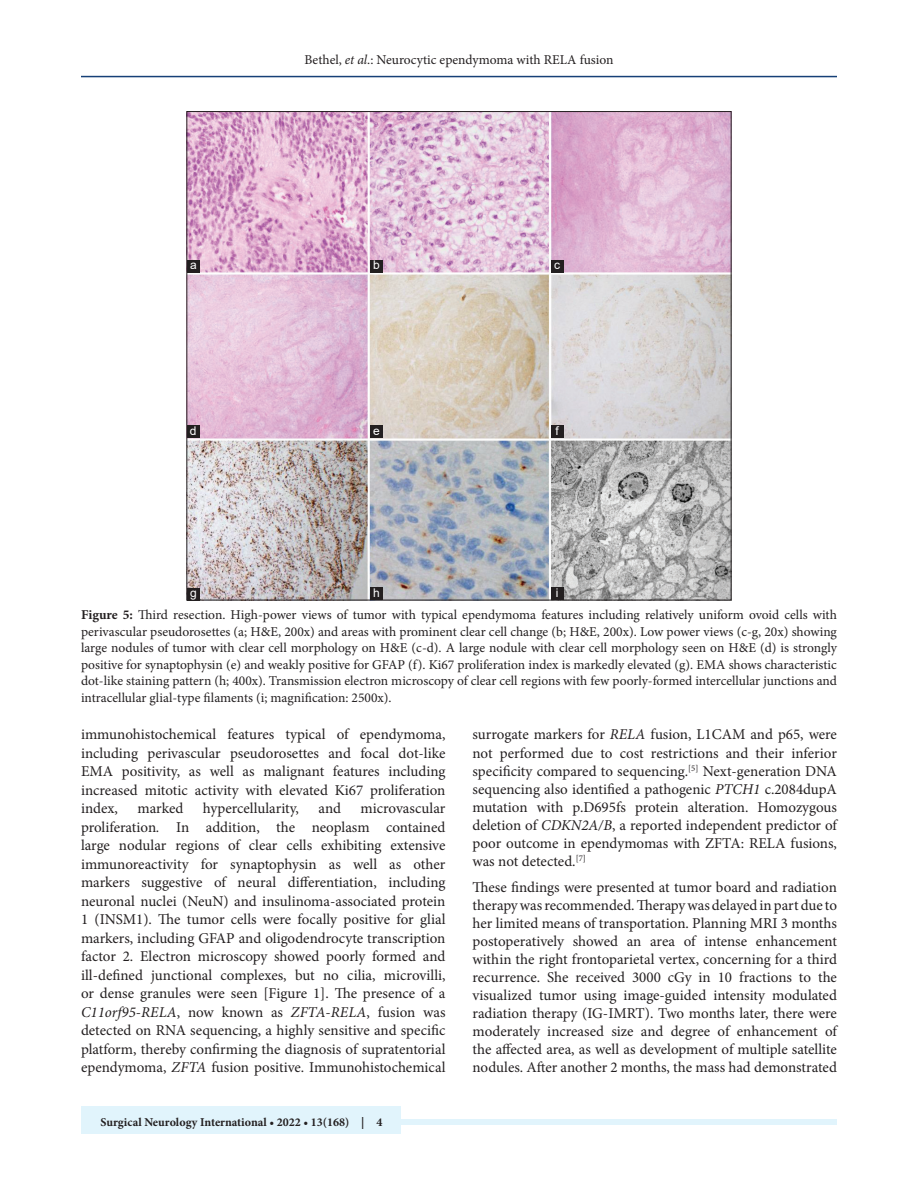
<style>
.page{position:relative;width:918px;height:1188px;background:#fff}
.page>*{position:absolute;margin:0;border:0;box-sizing:border-box;transform-origin:0 0}
.TX{font:15px/18.5px "Minion Pro";color:#231f20;text-align:justify}
.FGC{font:13.5px/16.5px "Minion Pro";color:#231f20;text-align:justify}
.t1{font:700 12px "Minion Pro";color:#231f20}
.LABEL{font:12px "Arial";color:#fff}
.s1{font-style:italic}
.s2{font-weight:700}
</style>
<div class="page">
<hr style="left:81px;top:76px;width:756px;height:1px;background:#164077">
<div style="left:81px;top:1119px;width:756px;height:6px;background:#e1f4fc"></div>
<div style="left:81px;top:1106px;width:319px;height:28px;background:#e1f4fc"></div>
<img style="left:189px;top:113px;width:540px;height:485px">
<div style="left:187px;top:260px;width:13px;height:12px;background:#231f20"></div>
<div style="left:370px;top:260px;width:13px;height:13px;background:#231f20"></div>
<div style="left:551px;top:260px;width:13px;height:12px;background:#231f20"></div>
<div style="left:187px;top:425px;width:13px;height:13px;background:#231f20"></div>
<div style="left:370px;top:425px;width:13px;height:13px;background:#231f20"></div>
<div style="left:551px;top:425px;width:13px;height:13px;background:#231f20"></div>
<div style="left:187px;top:588px;width:13px;height:12px;background:#231f20"></div>
<div style="left:370px;top:588px;width:13px;height:12px;background:#231f20"></div>
<div style="left:551px;top:588px;width:13px;height:12px;background:#231f20"></div>
<p class="FGC" style="left:304px;top:51px;width:311px">Bethel, <span class="s1">et al</span>.: Neurocytic ependymoma with RELA fusion</p>
<p class="LABEL" style="left:190px;top:257px;width:8px">a</p>
<p class="LABEL" style="left:373px;top:257px;width:8px">b</p>
<p class="LABEL" style="left:554px;top:257px;width:7px">c</p>
<p class="LABEL" style="left:190px;top:423px;width:8px">d</p>
<p class="LABEL" style="left:373px;top:422px;width:8px">e</p>
<p class="LABEL" style="left:556px;top:423px;width:5px">f</p>
<p class="LABEL" style="left:190px;top:585px;width:8px">g</p>
<p class="LABEL" style="left:373px;top:585px;width:8px">h</p>
<p class="LABEL" style="left:556px;top:585px;width:4px">i</p>
<p class="FGC" style="left:81px;top:607px;width:758px"><span class="s2">Figure 5:</span> Third resection. High-power views of tumor with typical ependymoma features including relatively uniform ovoid cells with perivascular pseudorosettes (a; H&amp;E, 200x) and areas with prominent clear cell change (b; H&amp;E, 200x). Low power views (c-g, 20x) showing large nodules of tumor with clear cell morphology on H&amp;E (c-d). A large nodule with clear cell morphology seen on H&amp;E (d) is strongly positive for synaptophysin (e) and weakly positive for GFAP (f). Ki67 proliferation index is markedly elevated (g). EMA shows characteristic dot-like staining pattern (h; 400x). Transmission electron microscopy of clear cell regions with few poorly-formed intercellular junctions and intracellular glial-type filaments (i; magnification: 2500x).</p>
<p class="TX" style="left:81px;top:726px;width:366px">immunohistochemical features typical of ependymoma, including perivascular pseudorosettes and focal dot-like EMA positivity, as well as malignant features including increased mitotic activity with elevated Ki67 proliferation index,</p>
<p class="TX" style="left:81px;top:800px;width:366px;text-indent:280px">microvascular proliferation<span class="s1">.</span> In addition, the neoplasm contained large nodular regions of clear cells exhibiting extensive immunoreactivity for synaptophysin as well as other markers suggestive of neural differentiation, including neuronal nuclei (NeuN) and insulinoma-associated protein 1 (INSM1). The tumor cells were focally positive for glial markers, including GFAP and oligodendrocyte transcription factor 2. Electron microscopy showed poorly formed and ill-defined junctional complexes, but no cilia, microvilli, or dense granules were seen [Figure 1]. The presence of a <span class="s1">C11orf95</span>-<span class="s1">RELA</span>, now known as <span class="s1">ZFTA</span>-<span class="s1">RELA</span>, fusion was detected on RNA sequencing, a highly sensitive and specific platform, thereby confirming the diagnosis of supratentorial ependymoma, <span class="s1">ZFTA</span> fusion positive. Immunohistochemical</p>
<p class="TX" style="left:138px;top:800px;width:47px">marked</p>
<p class="TX" style="left:203px;top:800px;width:98px">hypercellularity,</p>
<p class="TX" style="left:319px;top:800px;width:24px">and</p>
<p class="t1" style="left:100px;top:1113px;width:284px">Surgical Neurology International • 2022 • 13(168) | 4</p>
<p class="TX" style="left:472px;top:726px;width:366px">surrogate markers for <span class="s1">RELA</span> fusion, L1CAM and p65, were not performed due to cost restrictions and their inferior specificity compared to sequencing.<sup>[5]</sup> Next-generation DNA sequencing also identified a pathogenic <span class="s1">PTCH1</span> c.2084dupA mutation with p.D695fs protein alteration. Homozygous deletion of <span class="s1">CDKN2A/B</span>, a reported independent predictor of poor outcome in ependymomas with ZFTA: RELA fusions, was not detected.<sup>[7]</sup></p>
<p class="TX" style="left:472px;top:878px;width:366px">These findings were presented at tumor board and radiation therapy was recommended. Therapy was delayed in part due to her limited means of transportation. Planning MRI 3 months postoperatively showed an area of intense enhancement within the right frontoparietal vertex, concerning for a third recurrence. She received 3000 cGy in 10 fractions to the visualized tumor using image-guided intensity modulated radiation therapy (IG-IMRT). Two months later, there were moderately increased size and degree of enhancement of the affected area, as well as development of multiple satellite nodules. After another 2 months, the mass had demonstrated</p>
</div>
